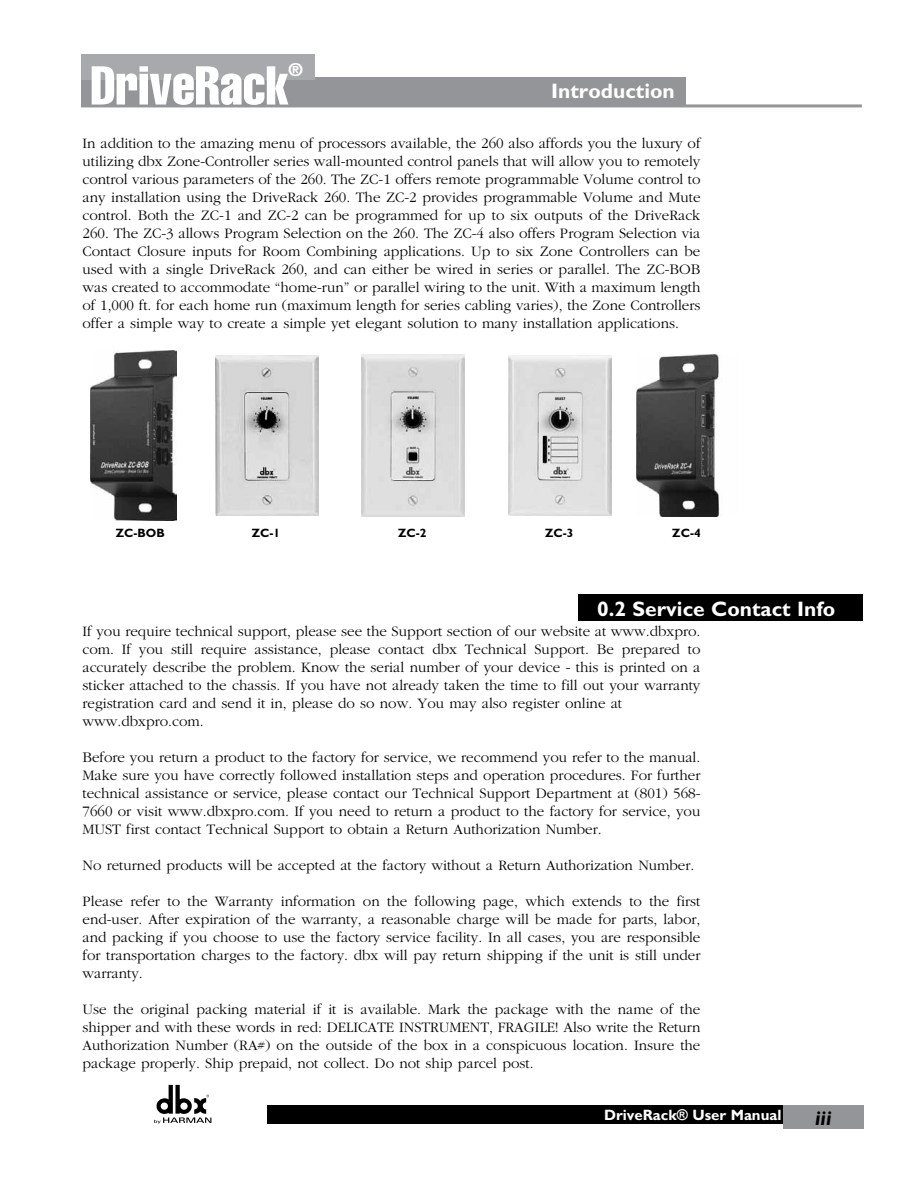
<style>
.page{position:relative;width:918px;height:1188px;background:#fff}
.page>*{position:absolute;margin:0;border:0;box-sizing:border-box;transform-origin:0 0}
.t1{font:extra-condensed 53.7px "Helvetica";color:#fff}
.t2{font:700 21px "Gill Sans";color:#fff}
.t3{font:italic 700 21px "Gill Sans";color:#000}
.t4{font:extra-condensed 18px "Helvetica";color:#fff}
.t5{font:300 15px/18px "Garamond";color:#000;text-align:justify}
.t6{font:700 15px "Gill Sans";color:#fff}
.t7{font:700 12.15px "Gill Sans";color:#000}
</style>
<div class="page">
<div style="left:81px;top:77px;width:605px;height:28px;background:#939598"></div>
<div style="left:81px;top:54px;width:233px;height:26px;background:#a7a9ac"></div>
<hr style="left:81px;top:104px;width:781px;height:3px;background:#939598">
<div style="left:267px;top:1105px;width:533px;height:19px;background:#000"></div>
<div style="left:783px;top:1105px;width:81px;height:24px;background:#939598"></div>
<svg style="left:154px;top:1085px;width:57px;height:39px"></svg>
<img style="left:91px;top:350px;width:86px;height:170px">
<img style="left:216px;top:356px;width:102px;height:159px">
<img style="left:362px;top:355px;width:103px;height:161px">
<img style="left:509px;top:355px;width:103px;height:161px">
<img style="left:636px;top:354px;width:84px;height:162px">
<div style="left:578px;top:594px;width:284px;height:27px;background:#000"></div>
<h1 class="t1" style="left:90px;top:51px;width:200px">DriveRack</h1>
<p class="t4" style="left:289px;top:58px;width:16px">®</p>
<h2 class="t2" style="left:551px;top:78px;width:125px">Introduction</h2>
<p class="t5" style="left:82px;top:134px;width:620px">In addition to the amazing menu of processors available, the 260 also affords you the luxury of utilizing dbx Zone-Controller series wall-mounted control panels that will allow you to remotely control various parameters of the 260. The ZC-1 offers remote programmable Volume control to any installation using the DriveRack 260. The ZC-2 provides programmable Volume and Mute control. Both the ZC-1 and ZC-2 can be programmed for up to six outputs of the DriveRack 260. The ZC-3 allows Program Selection on the 260. The ZC-4 also offers Program Selection via Contact Closure inputs for Room Combining applications. Up to six Zone Controllers can be used with a single DriveRack 260, and can either be wired in series or parallel. The ZC-BOB was created to accommodate “home-run” or parallel wiring to the unit. With a maximum length of 1,000 ft. for each home run (maximum length for series cabling varies), the Zone Controllers offer a simple way to create a simple yet elegant solution to many installation applications.</p>
<p class="t7" style="left:116px;top:526px;width:51px">ZC-BOB</p>
<p class="t7" style="left:252px;top:526px;width:30px">ZC-1</p>
<p class="t7" style="left:398px;top:526px;width:30px">ZC-2</p>
<p class="t7" style="left:545px;top:526px;width:30px">ZC-3</p>
<p class="t7" style="left:672px;top:526px;width:30px">ZC-4</p>
<h2 class="t2" style="left:597px;top:597px;width:239px">0.2 Service Contact Info</h2>
<p class="t5" style="left:82px;top:623px;width:620px;text-align:left">If you require technical support, please see the Support section of our website at www.dbxpro. com. If you still require assistance, please contact dbx Technical Support. Be prepared to accurately describe the problem. Know the serial number of your device - this is printed on a sticker attached to the chassis. If you have not already taken the time to fill out your warranty registration card and send it in, please do so now. You may also register online at www.dbxpro.com.</p>
<p class="t5" style="left:82px;top:749px;width:620px">Before you return a product to the factory for service, we recommend you refer to the manual.<br>Make sure you have correctly followed installation steps and operation procedures. For further technical assistance or service, please contact our Technical Support Department at (801) 568- 7660 or visit www.dbxpro.com. If you need to return a product to the factory for service, you MUST first contact Technical Support to obtain a Return Authorization Number.</p>
<p class="t5" style="left:82px;top:857px;width:613px">No returned products will be accepted at the factory without a Return Authorization Number.</p>
<p class="t5" style="left:82px;top:893px;width:620px">Please refer to the Warranty information on the following page, which extends to the first end-user. After expiration of the warranty, a reasonable charge will be made for parts, labor, and packing if you choose to use the factory service facility. In all cases, you are responsible for transportation charges to the factory. dbx will pay return shipping if the unit is still under warranty.</p>
<p class="t5" style="left:82px;top:1001px;width:619px">Use the original packing material if it is available. Mark the package with the name of the shipper and with these words in red: DELICATE INSTRUMENT, FRAGILE! Also write the Return Authorization Number (RA#) on the outside of the box in a conspicuous location. Insure the package properly. Ship prepaid, not collect. Do not ship parcel post.</p>
<p class="t6" style="left:604px;top:1106px;width:179px">DriveRack® User Manual</p>
<h2 class="t3" style="left:815px;top:1105px;width:18px">iii</h2>
</div>
